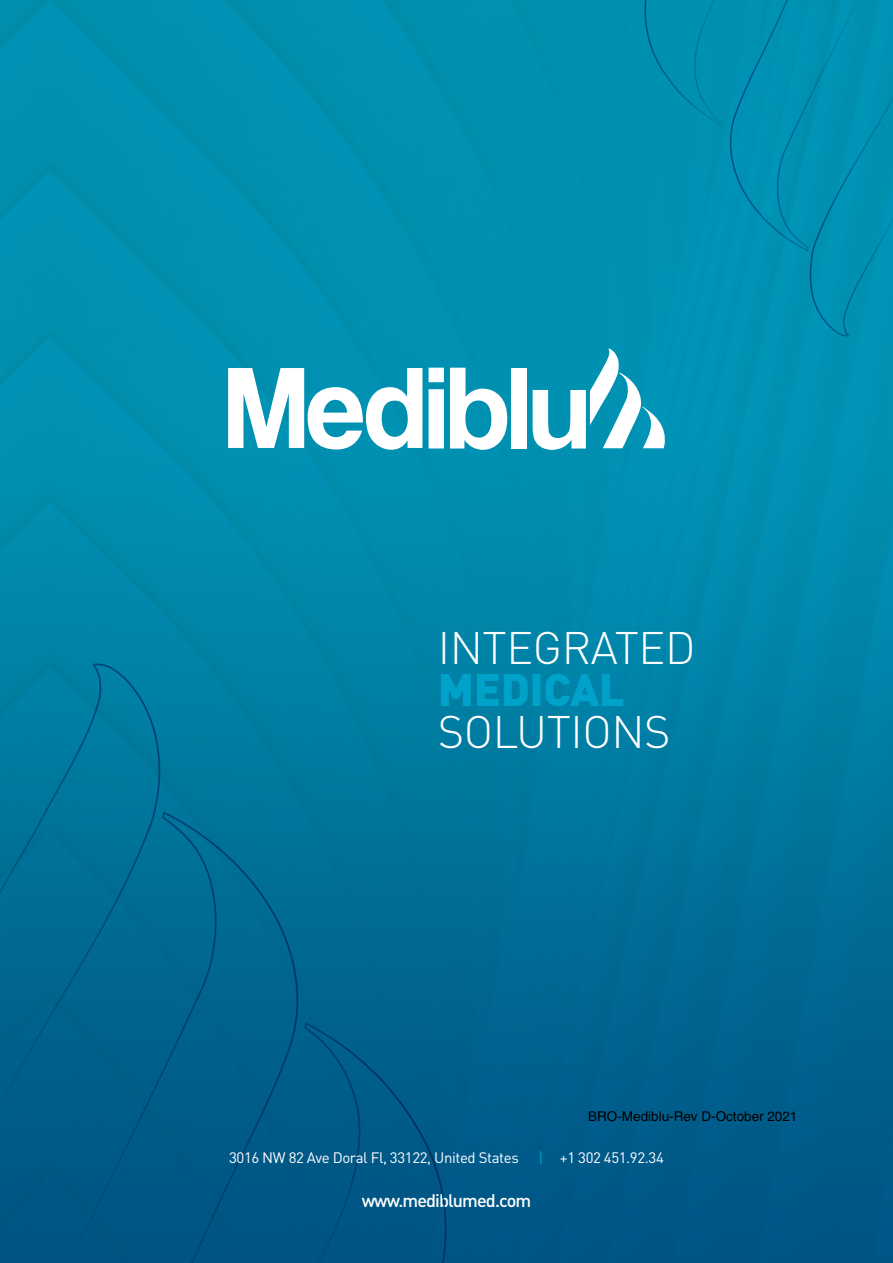
<style>
.page{position:relative;width:893px;height:1263px;background:#fff}
.page>*{position:absolute;margin:0;border:0;box-sizing:border-box;transform-origin:0 0}
.t1{font:300 45px "DIN Pro";letter-spacing:-.01em;color:#fff}
.t2{font:900 45px "DIN Pro";letter-spacing:-.01em;color:#00a2ca}
.t3{font:500 18px "DIN Pro";letter-spacing:-.05em;color:#fff}
.t4{font:15px "DIN Pro";letter-spacing:-.025em;color:#fff}
.t5{font:13.5px "Helvetica LT Std";color:#000}
.s1{color:#00a2ca}
</style>
<div class="page">
<img style="left:0;top:0;width:893px;height:1263px">
<div style="left:730px;top:0;width:129px;height:252px;background:#0091b3"></div>
<div style="left:644px;top:0;width:83px;height:130px;background:#0090b0"></div>
<div style="left:810px;top:93px;width:83px;height:244px;background:#0091b3"></div>
<img style="left:68px;top:1222px;width:22px;height:41px">
<img style="left:190px;top:1242px;width:12px;height:21px">
<img style="left:200px;top:1201px;width:19px;height:42px">
<img style="left:88px;top:1181px;width:23px;height:42px">
<img style="left:218px;top:1160px;width:21px;height:47px">
<img style="left:108px;top:1160px;width:13px;height:22px">
<img style="left:238px;top:1118px;width:21px;height:47px">
<img style="left:118px;top:1119px;width:21px;height:42px">
<img style="left:138px;top:1078px;width:21px;height:47px">
<img style="left:258px;top:1073px;width:21px;height:51px">
<img style="left:158px;top:1036px;width:21px;height:48px">
<img style="left:278px;top:920px;width:20px;height:160px">
<img style="left:178px;top:993px;width:21px;height:49px">
<img style="left:198px;top:831px;width:21px;height:168px">
<img style="left:258px;top:888px;width:21px;height:37px">
<img style="left:238px;top:865px;width:21px;height:27px">
<img style="left:178px;top:819px;width:21px;height:36px">
<img style="left:218px;top:847px;width:21px;height:21px">
<img style="left:162px;top:812px;width:17px;height:19px">
<div style="left:304px;top:1022px;width:142px;height:241px;background:#005a87"></div>
<img style="left:0;top:1068px;width:20px;height:41px">
<img style="left:19px;top:1032px;width:21px;height:41px">
<img style="left:39px;top:998px;width:21px;height:39px">
<img style="left:59px;top:964px;width:21px;height:39px">
<img style="left:79px;top:929px;width:21px;height:40px">
<img style="left:99px;top:891px;width:21px;height:43px">
<img style="left:0;top:856px;width:20px;height:41px">
<img style="left:119px;top:847px;width:22px;height:50px">
<img style="left:19px;top:821px;width:21px;height:40px">
<img style="left:140px;top:696px;width:20px;height:158px">
<img style="left:39px;top:784px;width:21px;height:42px">
<img style="left:59px;top:746px;width:21px;height:43px">
<img style="left:79px;top:663px;width:21px;height:89px">
<img style="left:99px;top:663px;width:42px;height:39px">
<svg style="left:228px;top:368px;width:194px;height:82px"></svg>
<svg style="left:429px;top:368px;width:15px;height:80px"></svg>
<svg style="left:450px;top:368px;width:57px;height:82px"></svg>
<div style="left:512px;top:368px;width:15px;height:80px;background:#fff"></div>
<svg style="left:533px;top:349px;width:133px;height:101px"></svg>
<h1 class="t1" style="left:438px;top:613px;width:259px">INTEGRATED</h1>
<h1 class="t2" style="left:438px;top:650px;width:188px">MEDICAL</h1>
<h1 class="t1" style="left:438px;top:696px;width:234px">SOLUTIONS</h1>
<p class="t5" style="left:588px;top:1108px;width:211px">BRO-Mediblu-Rev D-October 2021</p>
<p class="t4" style="left:229px;top:1146px;width:291px">3016 NW 82 Ave Doral Fl, 33122, United States</p>
<p class="t4" style="left:539px;top:1146px;width:127px"><span class="s1">|</span> +1 302 451.92.34</p>
<p class="t3" style="left:362px;top:1186px;width:171px">www.mediblumed.com</p>
</div>
